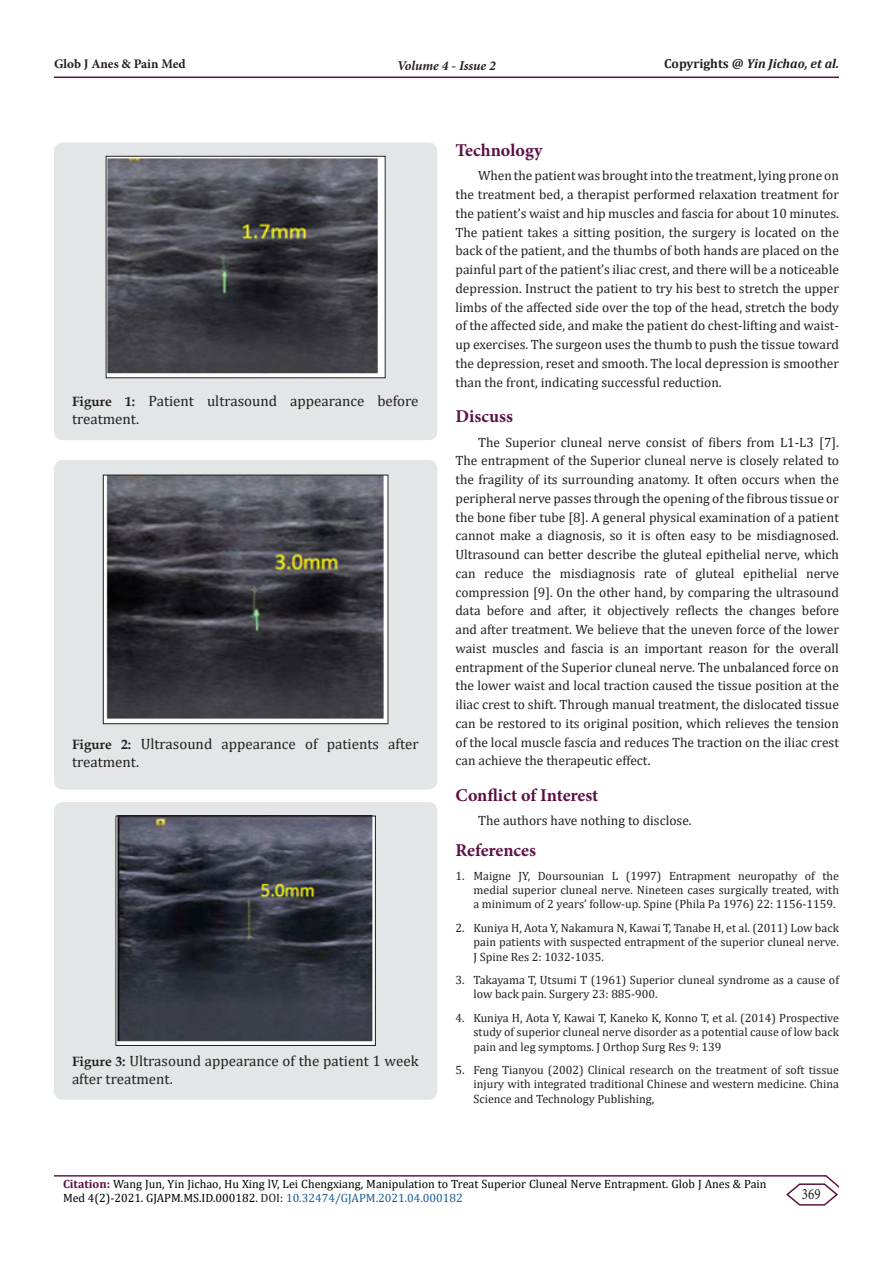
<style>
.page{position:relative;width:893px;height:1263px;background:#fff}
.page>*{position:absolute;margin:0;border:0;box-sizing:border-box;transform-origin:0 0}
.t1{font:700 18px "Minion Pro";color:#5c1043}
.t2{font:15.75px "Minion Pro";color:#231f20;scale:.83 1}
.t3{font:15px/18px "Cambria";color:#231f20}
.t4{font:13.5px/18.8px "Cambria";color:#231f20;text-align:justify}
.t5{font:italic 700 13.5px "Minion Pro";letter-spacing:-.005em;color:#231f20}
.t6{font:italic 700 13.05px "Cambria";color:#231f20}
.t7{font:700 13.05px "Minion Pro";color:#231f20}
.t8{font:12px/14.4px "Cambria";color:#231f20;text-align:justify}
.t9{font:12px/14.4px "Cambria";color:#000}
.s1{font-style:normal}
.s2{font-family:"Book Antiqua";font-weight:700;font-size:13.5px}
.s3{font-weight:700;color:#5c1043}
.s4{color:#231f20}
.s5{color:#175d9e}
</style>
<div class="page">
<hr style="left:54px;top:1175px;width:772px;height:1px;background:#5c1043">
<hr style="left:54px;top:77px;width:785px;height:1px;background:#5c1043">
<svg style="left:785px;top:1175px;width:54px;height:31px"></svg>
<div style="left:54px;top:142px;width:383px;height:298px;background:#e3e6e6;border-radius:9px"></div>
<img style="left:108px;top:158px;width:275px;height:218px">
<div style="left:54px;top:460px;width:383px;height:329px;background:#e3e6e6;border-radius:9px"></div>
<img style="left:105px;top:477px;width:281px;height:245px">
<div style="left:103px;top:475px;width:285px;height:249px;border:1px solid #231f20"></div>
<div style="left:54px;top:802px;width:383px;height:298px;background:#e3e6e6;border-radius:9px"></div>
<img style="left:118px;top:818px;width:256px;height:226px">
<div style="left:116px;top:816px;width:260px;height:230px;border:1px solid #231f20"></div>
<p class="t7" style="left:54px;top:55px;width:133px">Glob J Anes &amp; Pain Med</p>
<p class="t5" style="left:397px;top:56px;width:100px">Volume 4 - Issue 2</p>
<p class="t6" style="left:664px;top:54px;width:176px"><span class="s1">Copyrights @</span> Yin Jichao, et al.</p>
<p class="t3" style="left:72px;top:392px;width:348px"><span class="s2">Figure 1:</span> Patient ultrasound appearance before treatment.</p>
<p class="t3" style="left:72px;top:735px;width:348px"><span class="s2">Figure 2:</span> Ultrasound appearance of patients after treatment.</p>
<p class="t3" style="left:72px;top:1051px;width:348px"><span class="s2">Figure 3:</span> Ultrasound appearance of the patient 1 week after treatment.</p>
<p class="t1" style="left:455px;top:137px;width:89px">Technology</p>
<p class="t4" style="left:455px;top:166px;width:385px;text-indent:22px">When the patient was brought into the treatment, lying prone on the treatment bed, a therapist performed relaxation treatment for the patient’s waist and hip muscles and fascia for about 10 minutes.<br>The patient takes a sitting position, the surgery is located on the back of the patient, and the thumbs of both hands are placed on the painful part of the patient’s iliac crest, and there will be a noticeable depression. Instruct the patient to try his best to stretch the upper limbs of the affected side over the top of the head, stretch the body of the affected side, and make the patient do chest-lifting and waist&shy;up exercises. The surgeon uses the thumb to push the tissue toward the depression, reset and smooth. The local depression is smoother than the front, indicating successful reduction.</p>
<p class="t1" style="left:455px;top:403px;width:59px">Discuss</p>
<p class="t4" style="left:455px;top:432px;width:385px;text-indent:22px">The Superior cluneal nerve consist of fibers from L1-L3 [7].<br>The entrapment of the Superior cluneal nerve is closely related to the fragility of its surrounding anatomy. It often occurs when the peripheral nerve passes through the opening of the fibrous tissue or the bone fiber tube [8]. A general physical examination of a patient cannot make a diagnosis, so it is often easy to be misdiagnosed.<br>Ultrasound can better describe the gluteal epithelial nerve, which can reduce the misdiagnosis rate of gluteal epithelial nerve compression [9]. On the other hand, by comparing the ultrasound data before and after, it objectively reflects the changes before and after treatment. We believe that the uneven force of the lower waist muscles and fascia is an important reason for the overall entrapment of the Superior cluneal nerve. The unbalanced force on the lower waist and local traction caused the tissue position at the iliac crest to shift. Through manual treatment, the dislocated tissue can be restored to its original position, which relieves the tension of the local muscle fascia and reduces The traction on the iliac crest can achieve the therapeutic effect.</p>
<p class="t1" style="left:455px;top:782px;width:144px">Conflict of Interest</p>
<p class="t4" style="left:478px;top:811px;width:215px">The authors have nothing to disclose.</p>
<p class="t1" style="left:455px;top:838px;width:82px">References</p>
<p class="t8" style="left:473px;top:868px;width:367px;text-indent:-18px">1. Maigne JY, Doursounian L (1997) Entrapment neuropathy of the medial superior cluneal nerve. Nineteen cases surgically treated, with a minimum of 2 years’ follow-up. Spine (Phila Pa 1976) 22: 1156-1159.</p>
<p class="t8" style="left:473px;top:920px;width:367px;text-indent:-18px">2. Kuniya H, Aota Y, Nakamura N, Kawai T, Tanabe H, et al. (2011) Low back pain patients with suspected entrapment of the superior cluneal nerve.<br>J Spine Res 2: 1032-1035.</p>
<p class="t8" style="left:473px;top:972px;width:367px;text-indent:-18px">3. Takayama T, Utsumi T (1961) Superior cluneal syndrome as a cause of low back pain. Surgery 23: 885-900.</p>
<p class="t8" style="left:473px;top:1010px;width:367px;text-indent:-18px">4. Kuniya H, Aota Y, Kawai T, Kaneko K, Konno T, et al. (2014) Prospective study of superior cluneal nerve disorder as a potential cause of low back pain and leg symptoms. J Orthop Surg Res 9: 139</p>
<p class="t8" style="left:473px;top:1062px;width:367px;text-indent:-18px">5. Feng Tianyou (2002) Clinical research on the treatment of soft tissue injury with integrated traditional Chinese and western medicine. China Science and Technology Publishing,</p>
<p class="t9" style="left:63px;top:1176px;width:705px"><span class="s3">Citation:</span> Wang Jun, Yin Jichao, Hu Xing lV, Lei Chengxiang, Manipulation to Treat Superior Cluneal Nerve Entrapment. Glob J Anes &amp; Pain<br>Med 4(2)-2021. GJAPM.MS.ID.000182. <span class="s4">DOI:</span> <span class="s5">10.32474/GJAPM.2021.04.000182</span></p>
<p class="t2" style="left:802px;top:1184px;width:24px">369</p>
</div>
